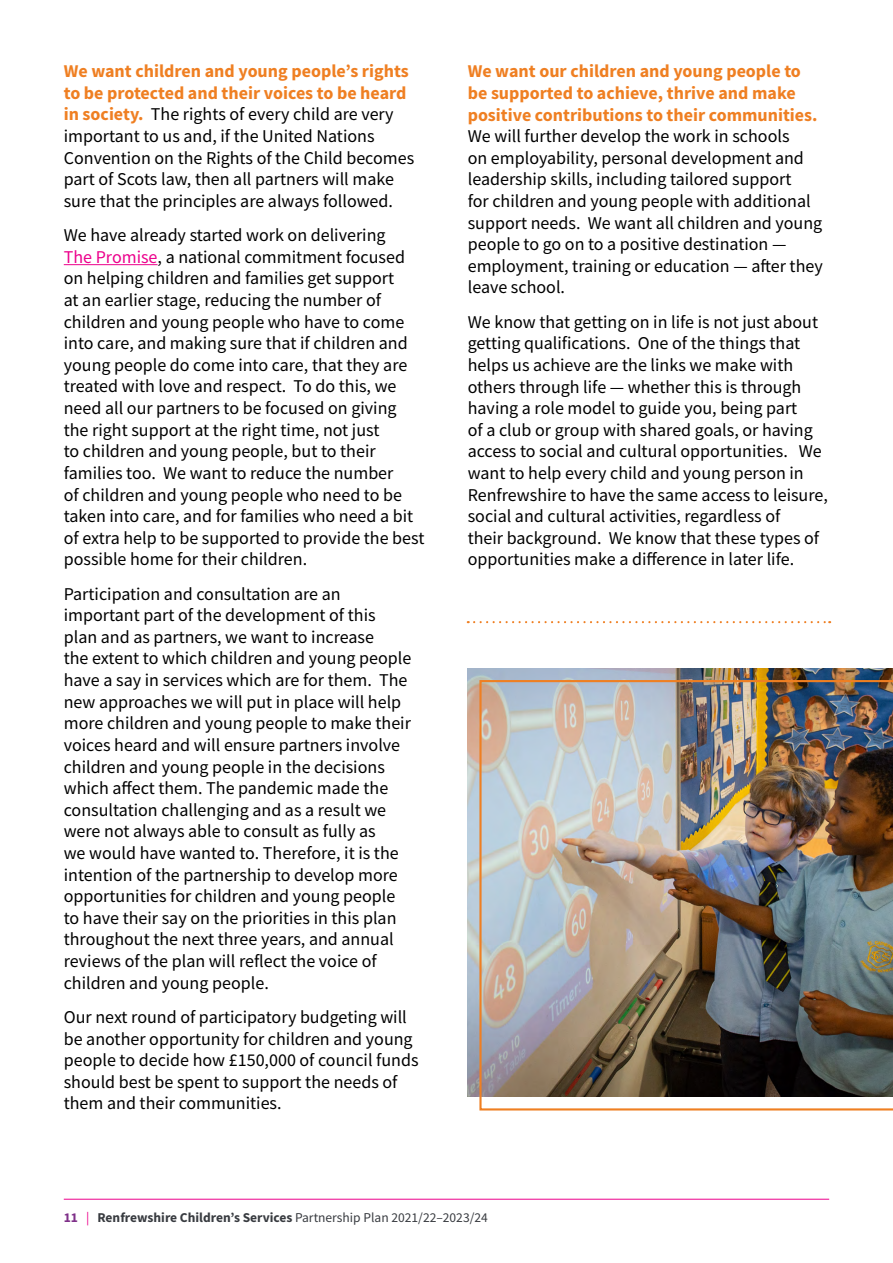
<style>
.page{position:relative;width:893px;height:1263px;background:#fff}
.page>*{position:absolute;margin:0;border:0;box-sizing:border-box;transform-origin:0 0}
.t1{font:18px/21.6px "Source Sans Pro";color:#000}
.t2{font:700 18px/21.6px "Source Sans Pro";color:#ef7f22}
.t3{font:700 13.5px "Source Sans Pro";color:#383b40}
.s1{font-weight:700;color:#ef7f22}
.s2{color:#ec008c}
.s3{color:#7f3089}
.s4{font-weight:400;color:#ec008c}
.s5{font-weight:400}
</style>
<div class="page">
<hr style="left:64px;top:1199px;width:765px;height:1px;background:#ec008c">
<hr style="left:64px;top:264px;width:94px;height:1px;background:#ec008c">
<svg style="left:468px;top:621px;width:362px;height:2px"></svg>
<img style="left:468px;top:668px;width:425px;height:429px">
<img style="left:479px;top:680px;width:414px;height:430px">
<p class="t1" style="left:64px;top:60px;width:352px"><span class="s1">We want children and young people’s rights to be protected and their voices to be heard in society.</span> The rights of every child are very important to us and, if the United Nations Convention on the Rights of the Child becomes part of Scots law, then all partners will make sure that the principles are always followed.</p>
<p class="t1" style="left:64px;top:224px;width:362px">We have already started work on delivering<br><span class="s2">The Promise</span>, a national commitment focused on helping children and families get support<br>at an earlier stage, reducing the number of children and young people who have to come into care, and making sure that if children and young people do come into care, that they are treated with love and respect. To do this, we need all our partners to be focused on giving the right support at the right time, not just<br>to children and young people, but to their families too. We want to reduce the number<br>of children and young people who need to be taken into care, and for families who need a bit of extra help to be supported to provide the best possible home for their children.</p>
<p class="t1" style="left:64px;top:583px;width:349px">Participation and consultation are an important part of the development of this plan and as partners, we want to increase<br>the extent to which children and young people have a say in services which are for them. The new approaches we will put in place will help more children and young people to make their voices heard and will ensure partners involve children and young people in the decisions which affect them. The pandemic made the consultation challenging and as a result we were not always able to consult as fully as<br>we would have wanted to. Therefore, it is the intention of the partnership to develop more opportunities for children and young people to have their say on the priorities in this plan throughout the next three years, and annual reviews of the plan will reflect the voice of children and young people.</p>
<p class="t1" style="left:64px;top:1006px;width:356px">Our next round of participatory budgeting will be another opportunity for children and young people to decide how £150,000 of council funds should best be spent to support the needs of them and their communities.</p>
<p class="t2" style="left:468px;top:60px;width:351px">We want our children and young people to be supported to achieve, thrive and make positive contributions to their communities.</p>
<p class="t1" style="left:468px;top:125px;width:357px">We will further develop the work in schools<br>on employability, personal development and leadership skills, including tailored support<br>for children and young people with additional support needs. We want all children and young people to go on to a positive destination — employment, training or education — after they leave school.</p>
<p class="t1" style="left:468px;top:311px;width:362px">We know that getting on in life is not just about getting qualifications. One of the things that helps us achieve are the links we make with others through life — whether this is through having a role model to guide you, being part<br>of a club or group with shared goals, or having access to social and cultural opportunities. We want to help every child and young person in Renfrewshire to have the same access to leisure, social and cultural activities, regardless of<br>their background. We know that these types of opportunities make a difference in later life.</p>
<p class="t3" style="left:64px;top:1208px;width:426px"><span class="s3">11</span> <span class="s4">|</span> Renfrewshire Children’s Services <span class="s5">Partnership Plan 2021/22–2023/24</span></p>
</div>
